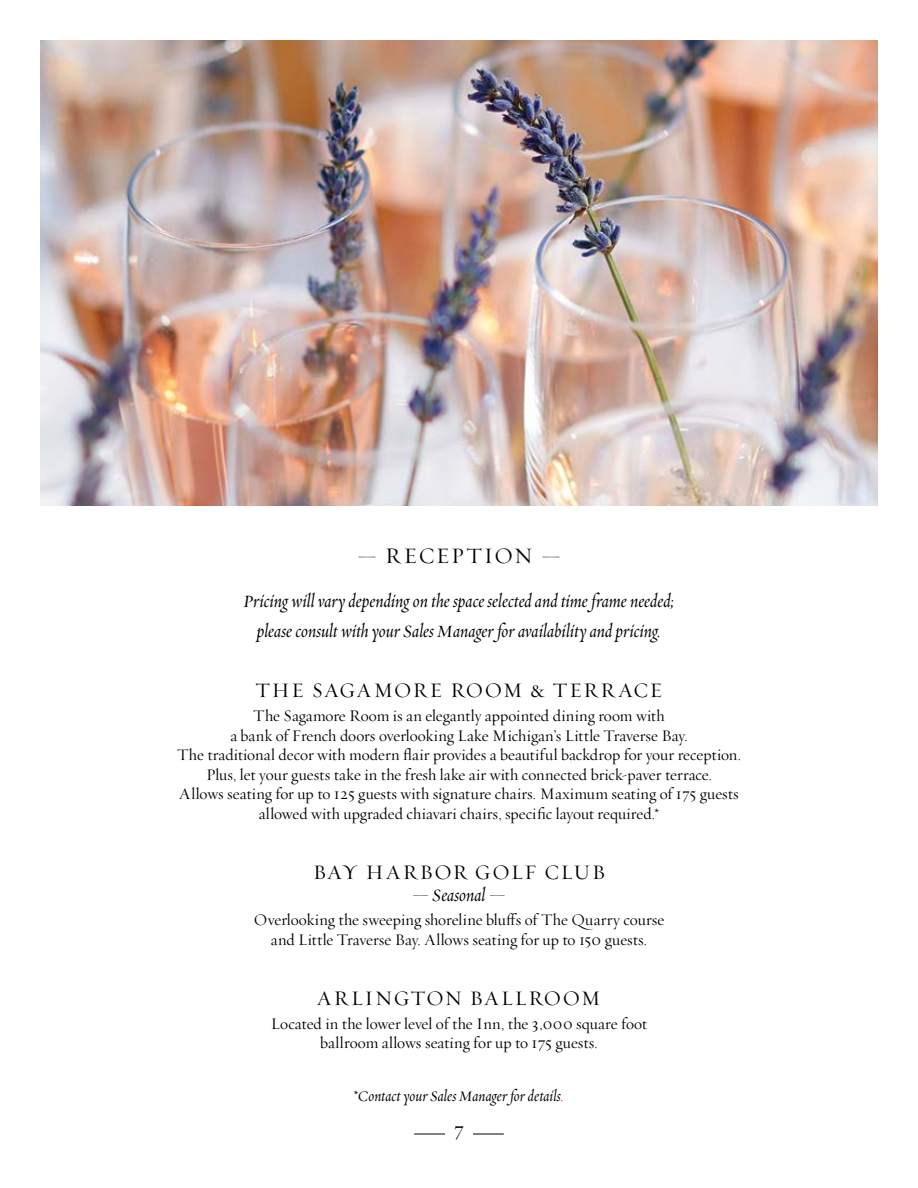
<style>
.page{position:relative;width:918px;height:1188px;background:#fff}
.page>*{position:absolute;margin:0;border:0;box-sizing:border-box;transform-origin:0 0}
.t1{font:22.5px "Requiem Display";letter-spacing:.065em;color:#000}
.t2{font:21px "Requiem Display";letter-spacing:.075em;color:#000}
.t3{font:italic 19.5px/30px "Requiem Display";color:#000;text-align:center}
.t4{font:16.5px/19.5px "Requiem Display";color:#000;text-align:center}
.t5{font:italic 16.5px "Requiem Display";letter-spacing:.005em;color:#000}
.s1{color:#ec008c}
</style>
<div class="page">
<img style="left:40px;top:40px;width:838px;height:466px">
<hr style="left:414px;top:1134px;width:31px;height:1px;background:#000">
<hr style="left:473px;top:1134px;width:31px;height:1px;background:#000">
<h1 class="t1" style="left:357px;top:540px;width:205px">— RECEPTION —</h1>
<p class="t3" style="left:244px;top:586px;width:432px">Pricing will vary depending on the space selected and time frame needed; please consult with your Sales Manager for availability and pricing.</p>
<p class="t2" style="left:255px;top:675px;width:409px">THE SAGAMORE ROOM &amp; TERRACE</p>
<p class="t4" style="left:177px;top:705px;width:565px">The Sagamore Room is an elegantly appointed dining room with<br>a bank of French doors overlooking Lake Michigan’s Little Traverse Bay.<br>The traditional decor with modern flair provides a beautiful backdrop for your reception.<br>Plus, let your guests take in the fresh lake air with connected brick-paver terrace.<br>Allows seating for up to 125 guests with signature chairs. Maximum seating of 175 guests allowed with upgraded chiavari chairs, specific layout required.*</p>
<p class="t2" style="left:313px;top:857px;width:293px">BAY HARBOR GOLF CLUB</p>
<p class="t3" style="left:412px;top:880px;width:95px">— Seasonal —</p>
<p class="t4" style="left:254px;top:909px;width:412px">Overlooking the sweeping shoreline bluffs of The Quarry course and Little Traverse Bay. Allows seating for up to 150 guests.</p>
<p class="t2" style="left:317px;top:983px;width:285px">ARLINGTON BALLROOM</p>
<p class="t4" style="left:271px;top:1013px;width:378px">Located in the lower level of the Inn, the 3,000 square foot ballroom allows seating for up to 175 guests.</p>
<p class="t5" style="left:354px;top:1086px;width:212px">*Contact your Sales Manager for details<span class="s1">.</span></p>
<p class="t2" style="left:454px;top:1114px;width:11px">7</p>
</div>
